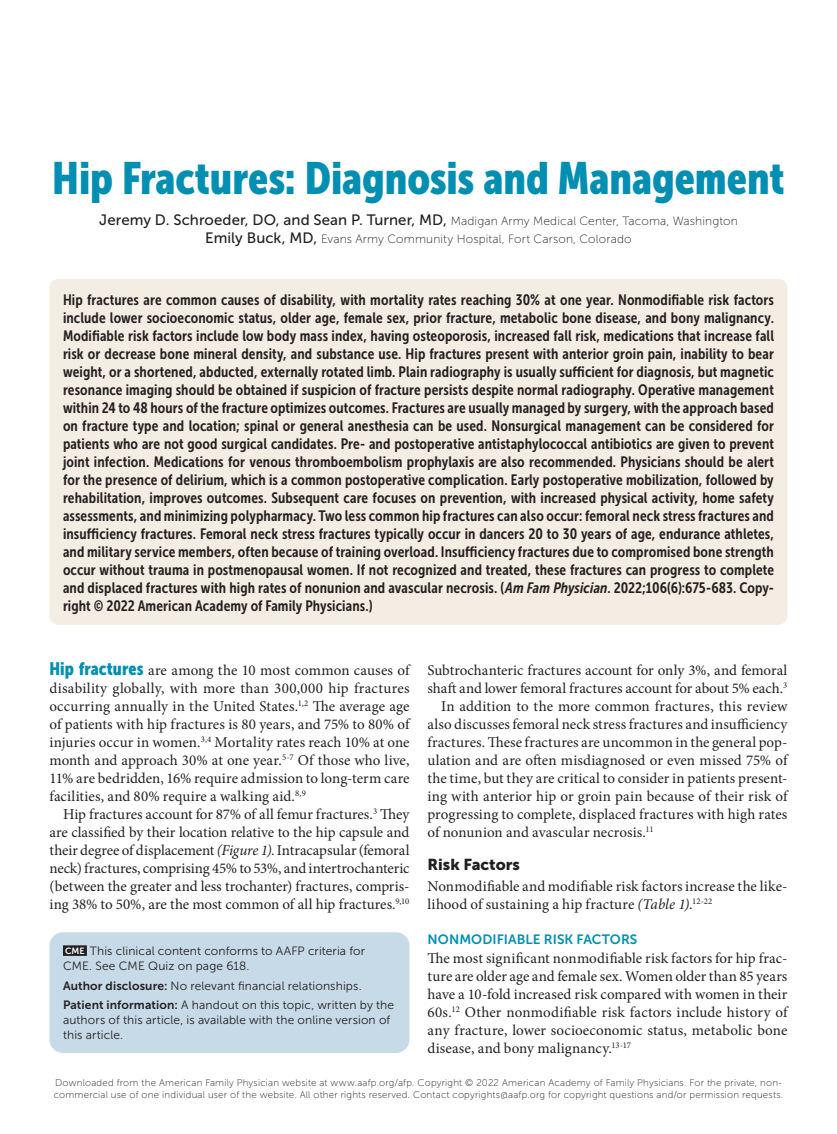
<style>
.page{position:relative;width:837px;height:1134px;background:#fff}
.page>*{position:absolute;margin:0;border:0;box-sizing:border-box;transform-origin:0 0}
.article_title{font:45px "Museo Sans Cond 900";letter-spacing:-.005em;color:#008fb3}
.head1{font:15.75px "Museo Sans 900";color:#231f20}
.abstract{font:15px/18px "Museo Sans Cond 700";letter-spacing:.005em;color:#231f20;text-align:justify}
.body_text{font:15px/18px "Minion Pro";letter-spacing:-.005em;color:#231f20;text-align:justify}
.body_opening{font:15px/18px "Minion Pro";letter-spacing:.005em;color:#231f20;text-align:justify}
.body_noindent{font:15px/18px "Minion Pro";letter-spacing:.01em;color:#231f20}
.head2{font:13.5px "Museo Sans 700";letter-spacing:.005em;color:#008fb3}
.t1{font:italic 12.75px "Minion Pro";letter-spacing:.01em;color:#231f20}
.t2{font:italic 600 12.75px "Minion Pro";letter-spacing:.015em;color:#231f20}
.t3{font:12.75px "Minion Pro";letter-spacing:.03em;color:#231f20}
.blurb{font:12px/15px "Museo Sans 300";letter-spacing:.01em;color:#231f20}
.byline{font:12px/18px "Museo Sans 100";letter-spacing:.015em;color:#231f20;text-align:center}
.t4{font:9.75px/11.7px "Museo Sans 100";letter-spacing:.02em;color:#231f20}
.s1{font-family:"Museo Sans 500";font-size:15px}
.s2{font-style:italic}
.s3{font-family:"Museo Sans Cond 900";font-size:18px;color:#008fb3}
.s4{font-family:"Museo Sans 700";font-size:9px;color:#fff}
.s5{font-family:"Museo Sans 700"}
.s6{font-family:"Museo Sans 900";font-weight:400;font-style:normal;font-size:15px}
</style>
<div class="page">
<div style="left:50px;top:932px;width:360px;height:121px;background:#c7dae8;border-radius:14px"></div>
<div style="left:63px;top:945px;width:24px;height:11px;background:#231f20"></div>
<div style="left:50px;top:279px;width:738px;height:346px;background:#f3ede3;border-radius:9px"></div>
<p class="article_title" style="left:52px;top:152px;width:734px">Hip Fractures: Diagnosis and Management</p>
<p class="byline" style="left:99px;top:212px;width:640px"><span class="s1">Jeremy D. Schroeder, DO, and Sean P. Turner, MD,</span> Madigan Army Medical Center, Tacoma, Washington<br><span class="s1">Emily Buck, MD,</span> Evans Army Community Hospital, Fort Carson, Colorado</p>
<p class="abstract" style="left:63px;top:291px;width:713px">Hip fractures are common causes of disability, with mortality rates reaching 30% at one year. Nonmodifiable risk factors include lower socioeconomic status, older age, female sex, prior fracture, metabolic bone disease, and bony malignancy.<br>Modifiable risk factors include low body mass index, having osteoporosis, increased fall risk, medications that increase fall risk or decrease bone mineral density, and substance use. Hip fractures present with anterior groin pain, inability to bear weight, or a shortened, abducted, externally rotated limb. Plain radiography is usually sufficient for diagnosis, but magnetic resonance imaging should be obtained if suspicion of fracture persists despite normal radiography. Operative management within 24 to 48 hours of the fracture optimizes outcomes. Fractures are usually managed by surgery, with the approach based on fracture type and location; spinal or general anesthesia can be used. Nonsurgical management can be considered for patients who are not good surgical candidates. Pre- and postoperative antistaphylococcal antibiotics are given to prevent joint infection. Medications for venous thromboembolism prophylaxis are also recommended. Physicians should be alert for the presence of delirium, which is a common postoperative complication. Early postoperative mobilization, followed by rehabilitation, improves outcomes. Subsequent care focuses on prevention, with increased physical activity, home safety assessments, and minimizing polypharmacy. Two less common hip fractures can also occur: femoral neck stress fractures and insufficiency fractures. Femoral neck stress fractures typically occur in dancers 20 to 30 years of age, endurance athletes, and military service members, often because of training overload. Insufficiency fractures due to compromised bone strength occur without trauma in postmenopausal women. If not recognized and treated, these fractures can progress to complete and displaced fractures with high rates of nonunion and avascular necrosis. (<span class="s2">Am Fam Physician</span>. 2022;106(6):675-683. Copy&shy;right © 2022 American Academy of Family Physicians.)</p>
<p class="body_opening" style="left:50px;top:661px;width:362px"><span class="s3">Hip fractures</span> are among the 10 most common causes of disability globally, with more than 300,000 hip fractures occurring annually in the United States.<sup>1,2</sup> The average age of patients with hip fractures is 80 years, and 75% to 80% of injuries occur in women.<sup>3,4</sup> Mortality rates reach 10% at one month and approach 30% at one year.<sup>5-7</sup> Of those who live, 11% are bedridden, 16% require admission to long-term care facilities, and 80% require a walking aid.<sup>8,9</sup></p>
<p class="body_text" style="left:50px;top:805px;width:362px;text-indent:14px">Hip fractures account for 87% of all femur fractures.<sup>3</sup> They are classified by their location relative to the hip capsule and their degree of displacement <span class="s2">(Figure 1)</span>. Intracapsular (femoral neck) fractures, comprising 45% to 53%, and intertrochanteric (between the greater and less trochanter) fractures, compris&shy;ing 38% to 50%, are the most common of all hip fractures.<sup>9,10</sup></p>
<p class="blurb" style="left:63px;top:944px;width:304px"><span class="s4">CME</span> This clinical content conforms to AAFP criteria for<br>CME. See CME Quiz on page 618.</p>
<p class="blurb" style="left:63px;top:978px;width:300px"><span class="s5">Author disclosure:</span> No relevant financial relationships.</p>
<p class="blurb" style="left:63px;top:998px;width:333px"><span class="s5">Patient information:</span> A handout on this topic, written by the authors of this article, is available with the online version of this article.</p>
<p class="body_text" style="left:428px;top:661px;width:362px">Subtrochanteric fractures account for only 3%, and femoral shaft and lower femoral fractures account for about 5% each.<sup>3</sup></p>
<p class="body_text" style="left:428px;top:697px;width:362px;text-indent:14px">In addition to the more common fractures, this review also discusses femoral neck stress fractures and insufficiency fractures. These fractures are uncommon in the general pop&shy;ulation and are often misdiagnosed or even missed 75% of the time, but they are critical to consider in patients present&shy;ing with anterior hip or groin pain because of their risk of progressing to complete, displaced fractures with high rates of nonunion and avascular necrosis.<sup>11</sup></p>
<p class="head1" style="left:428px;top:856px;width:94px">Risk Factors</p>
<p class="body_noindent" style="left:428px;top:877px;width:362px">Nonmodifiable and modifiable risk factors increase the like&shy;lihood of sustaining a hip fracture <span class="s2">(Table 1)</span>.<sup>12-22</sup></p>
<p class="head2" style="left:428px;top:931px;width:211px">NONMODIFIABLE RISK FACTORS</p>
<p class="body_noindent" style="left:428px;top:949px;width:362px;text-align:justify">The most significant nonmodifiable risk factors for hip frac&shy;ture are older age and female sex. Women older than 85 years have a 10-fold increased risk compared with women in their 60s.<sup>12</sup> Other nonmodifiable risk factors include history of any fracture, lower socioeconomic status, metabolic bone disease, and bony malignancy.<sup>13-17</sup></p>
<p class="t4" style="left:54px;top:1077px;width:731px">Downloaded from the American Family Physician website at www.aafp.org/afp. Copyright © 2022 American Academy of Family Physicians. For the private, non&shy;commercial use of one individual user of the website. All other rights reserved. Contact copyrights@aafp.org for copyright questions and/or permission requests.</p>
<p class="t1" style="left:50px;top:1078px;width:214px">December 2022 ◆ Volume 106, Number 6</p>
<p class="t3" style="left:353px;top:1078px;width:96px">www.aafp.org/afp</p>
<p class="t2" style="left:607px;top:1077px;width:182px">American Family Physician <span class="s6">675</span></p>
</div>
